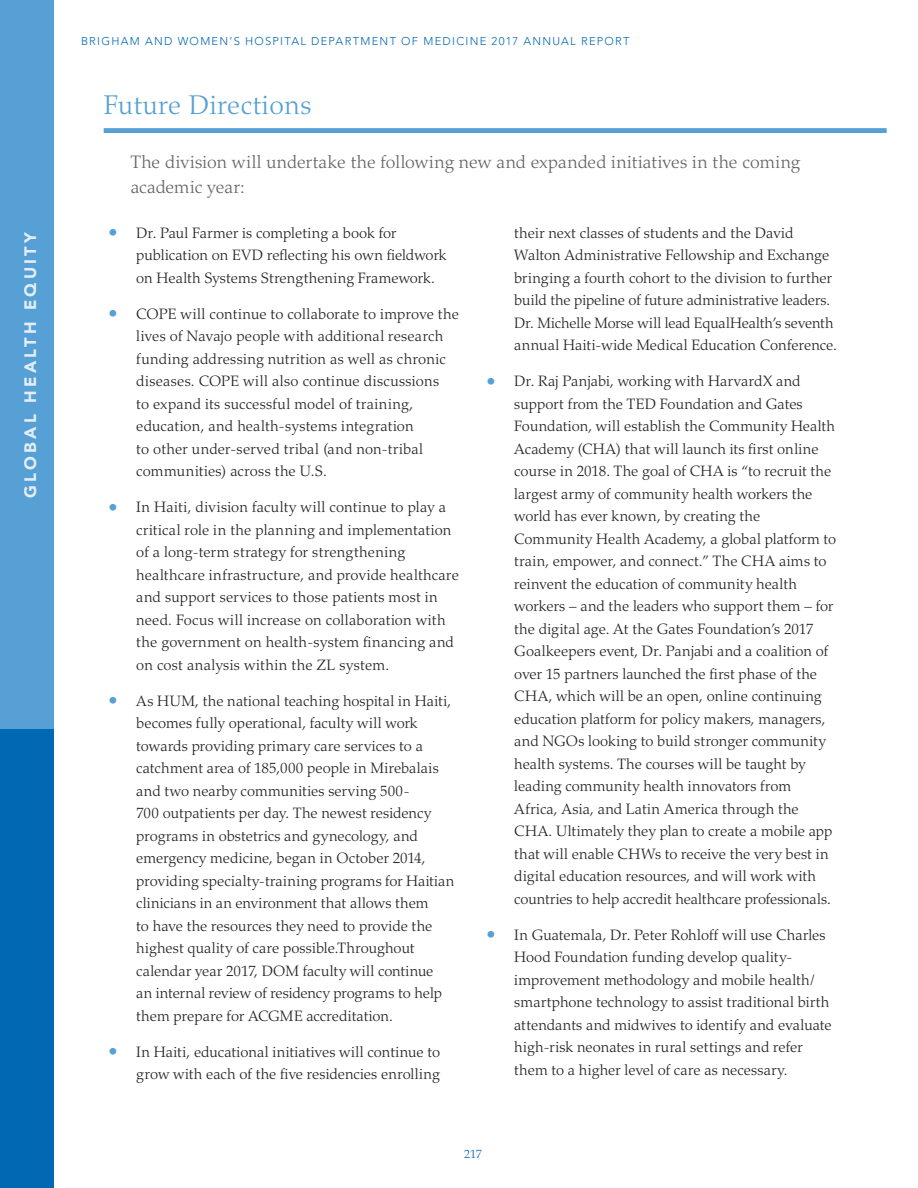
<style>
.page{position:relative;width:918px;height:1188px;background:#fff}
.page>*{position:absolute;margin:0;border:0;box-sizing:border-box;transform-origin:0 0}
.t1{font:300 27px "Palatino LT Std";letter-spacing:.02em;color:#56a0d5}
.t2{font:300 18px/25.5px "Palatino LT Std";letter-spacing:.01em;color:#636366}
.t3{font:900 16.5px "Avenir LT Std";letter-spacing:.2em;color:#e3edf7}
.t4{font:300 15px/22.5px "Palatino LT Std";letter-spacing:.005em;color:#231f20}
.t5{font:300 12px "Palatino LT Std";color:#0168b3}
.t6{font:300 11.25px "Avenir LT Std";letter-spacing:.115em;color:#0168b3}
.s1{font-weight:900;font-size:19.5px;color:#56a0d5}
</style>
<div class="page">
<div style="left:0;top:728px;width:54px;height:460px;background:#0168b3"></div>
<div style="left:0;top:0;width:54px;height:729px;background:#56a0d5"></div>
<div style="left:104px;top:128px;width:783px;height:5px;background:#56a0d5"></div>
<p class="t3" style="left:21px;top:498px;width:268px;rotate:-90deg">GLOBAL HEALTH EQUITY</p>
<p class="t6" style="left:81px;top:34px;width:550px">BRIGHAM AND WOMEN’S HOSPITAL DEPARTMENT OF MEDICINE 2017 ANNUAL REPORT</p>
<h1 class="t1" style="left:104px;top:89px;width:209px">Future Directions</h1>
<p class="t2" style="left:131px;top:149px;width:671px">The division will undertake the following new and expanded initiatives in the coming academic year:</p>
<p class="t4" style="left:136px;top:222px;width:312px;text-indent:-28px"><span class="s1">•</span> Dr. Paul Farmer is completing a book for publication on EVD reflecting his own fieldwork on Health Systems Strengthening Framework.</p>
<p class="t4" style="left:136px;top:303px;width:324px;text-indent:-28px"><span class="s1">•</span> COPE will continue to collaborate to improve the lives of Navajo people with additional research funding addressing nutrition as well as chronic diseases. COPE will also continue discussions<br>to expand its successful model of training, education, and health-systems integration<br>to other under-served tribal (and non-tribal communities) across the U.S.</p>
<p class="t4" style="left:136px;top:496px;width:324px;text-indent:-28px"><span class="s1">•</span> In Haiti, division faculty will continue to play a critical role in the planning and implementation of a long-term strategy for strengthening healthcare infrastructure, and provide healthcare and support services to those patients most in need. Focus will increase on collaboration with the government on health-system financing and on cost analysis within the ZL system.</p>
<p class="t4" style="left:136px;top:690px;width:320px;text-indent:-28px"><span class="s1">•</span> As HUM, the national teaching hospital in Haiti, becomes fully operational, faculty will work towards providing primary care services to a catchment area of 185,000 people in Mirebalais and two nearby communities serving 500-<br>700 outpatients per day. The newest residency programs in obstetrics and gynecology, and emergency medicine, began in October 2014, providing specialty-training programs for Haitian clinicians in an environment that allows them<br>to have the resources they need to provide the highest quality of care possible.Throughout calendar year 2017, DOM faculty will continue<br>an internal review of residency programs to help them prepare for ACGME accreditation.</p>
<p class="t4" style="left:108px;top:1041px;width:334px;text-align:right"><span class="s1">•</span> In Haiti, educational initiatives will continue to grow with each of the five residencies enrolling</p>
<p class="t4" style="left:514px;top:222px;width:324px">their next classes of students and the David Walton Administrative Fellowship and Exchange bringing a fourth cohort to the division to further build the pipeline of future administrative leaders.<br>Dr. Michelle Morse will lead EqualHealth’s seventh annual Haiti-wide Medical Education Conference.</p>
<p class="t4" style="left:514px;top:370px;width:324px;text-indent:-28px"><span class="s1">•</span> Dr. Raj Panjabi, working with HarvardX and support from the TED Foundation and Gates Foundation, will establish the Community Health Academy (CHA) that will launch its first online course in 2018. The goal of CHA is “to recruit the largest army of community health workers the world has ever known, by creating the Community Health Academy, a global platform to train, empower, and connect.” The CHA aims to reinvent the education of community health workers – and the leaders who support them – for the digital age. At the Gates Foundation’s 2017<br>Goalkeepers event, Dr. Panjabi and a coalition of over 15 partners launched the first phase of the CHA, which will be an open, online continuing education platform for policy makers, managers, and NGOs looking to build stronger community health systems. The courses will be taught by leading community health innovators from Africa, Asia, and Latin America through the CHA. Ultimately they plan to create a mobile app that will enable CHWs to receive the very best in digital education resources, and will work with countries to help accredit healthcare professionals.</p>
<p class="t4" style="left:514px;top:924px;width:319px;text-indent:-28px"><span class="s1">•</span> In Guatemala, Dr. Peter Rohloff will use Charles Hood Foundation funding develop quality&shy;improvement methodology and mobile health/ smartphone technology to assist traditional birth attendants and midwives to identify and evaluate high-risk neonates in rural settings and refer them to a higher level of care as necessary.</p>
<p class="t5" style="left:464px;top:1147px;width:19px">217</p>
</div>
